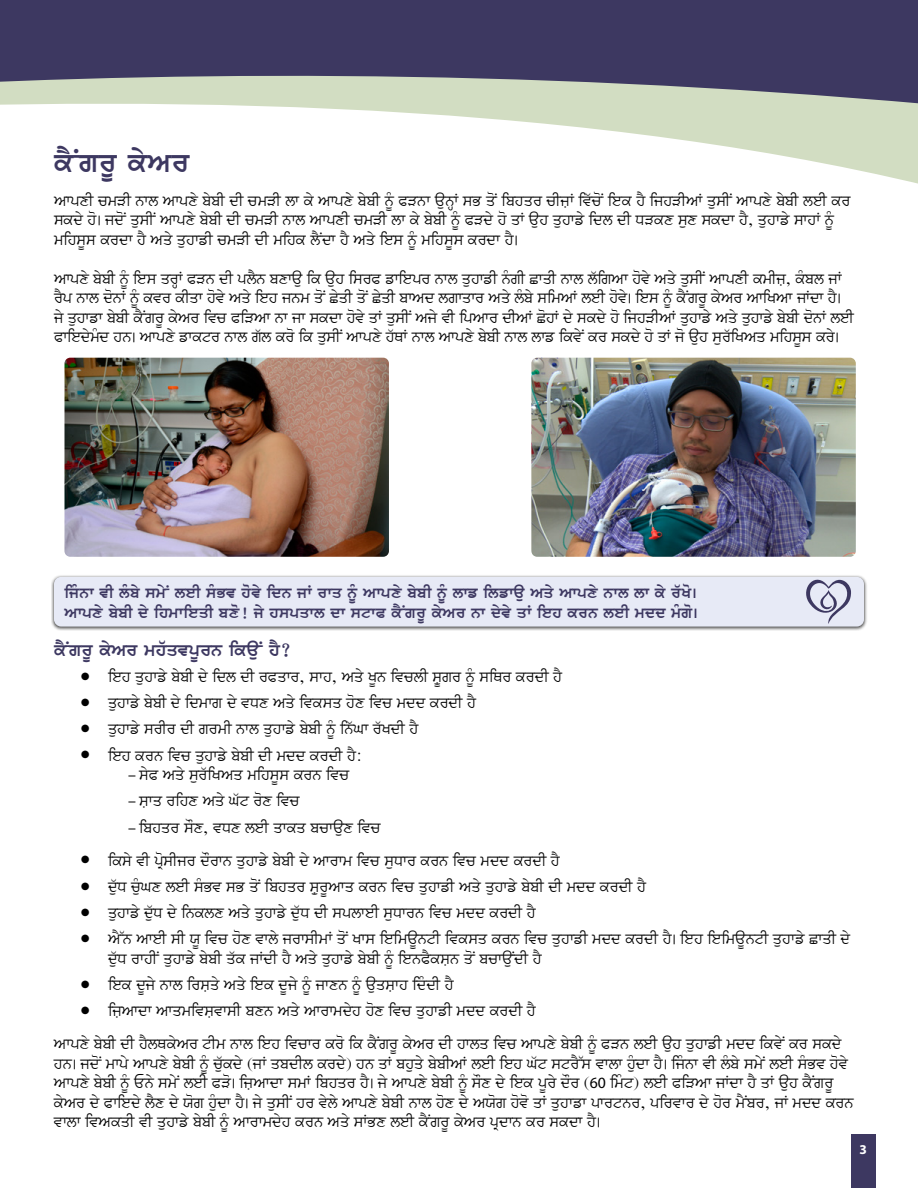
<style>
.page{position:relative;width:918px;height:1188px;background:#fff}
.page>*{position:absolute;margin:0;border:0;box-sizing:border-box;transform-origin:0 0}
.t1{font:700 28.5px "Samtol";color:#3d3861}
.t2{font:700 18px "Samtol";letter-spacing:-.01em;color:#3d3861}
.t3{font:15.75px/19.5px "Samtol";letter-spacing:-.01em;color:#000}
.t4{font:700 15.75px/19.5px "Samtol";color:#3d3861}
.t5{font:700 13.5px "Myriad Pro";color:#fff}
.s1{font-family:"Myriad Pro"}
</style>
<div class="page">
<div style="left:851px;top:1134px;width:24px;height:54px;background:#3d3861"></div>
<svg style="left:0;top:0;width:918px;height:171px"></svg>
<div style="left:51px;top:574px;width:817px;height:57px;background:#000;opacity:.75"></div>
<div style="left:54px;top:577px;width:810px;height:50px;background:#e7eaf6;border-radius:7px"></div>
<img style="left:64px;top:358px;width:325px;height:199px">
<img style="left:531px;top:358px;width:325px;height:199px">
<svg style="left:800px;top:574px;width:52px;height:50px"></svg>
<h1 class="t1" style="left:54px;top:145px;width:137px">KYNGRUKYAR</h1>
<p class="t3" style="left:54px;top:191px;width:798px">AFPXI CMVI NFL AFPXY BYBI DI CMVI LF KY AFPXY BYBI NUMPVNF AUNHF SB QON IBHQR CIJLF IVWCON IEK HYIJHVIAF QUSIN AFPXY BYBI LEI KR<br>SKDY HO[ JDON QUSIN AFPXY BYBI DI CMVI NFL AFPXI CMVI LF KY BYBI NUMPVDY HO QF AUH QUHFZY IDL DI DVKX SUX SKDF HY, QUHFZY SFHF NUM<br>MIHSUS KRDF HYAQY QUHFZI CMVI DI MIHK LYNDF HYAQY IES NUMMIHSUS KRDF HY[</p>
<p class="t3" style="left:54px;top:269px;width:802px">AFPXY BYBI NUM IES QRHF PVN DI PLYN BXFAU IK AUH ISRP ZFIEPR NFL QUHFZI NMGI CFQI NFL LWIGAF HOVY AQY QUSIN AFPXI KMIJL, KMBL JF RYP NFL DONF NUM KVR KIQF HOVY AQY IEH JNM QON CYQI QON CYQI BFAD LGFQFR AQY LMBY SIMAF LEI HOVY[ IES NUM KYNGRU KYAR AFIKAF JFDF HY[ JY QUHFZF BYBI KYNGRU KYAR IVC PIVAF NF JF SKDF HOVY QF QUSIN AJY VI IPAFR DIAF COHF DY SKDY HO IJHVIAF QUHFZY AQY QUHFZY BYBI DONF LEI PFIEDYMMD HN[ AFPXY ZFKTR NFL GWL KRO IK QUSIN AFPXY HWQF NFL AFPXY BYBI NFL LFZ IKVYN KR SKDY HO QF JO AUH SURWIKAQ MIHSUS KRY[</p>
<p class="t4" style="left:64px;top:584px;width:638px">IJMNF VI LMBYSMYN LEI SMBV HOVYIDN JF RFQ NUM AFPXYBYBI NUM LFZ ILZFAUAQYAFPXYNFL LF KYRWKO[<br>AFPXYBYBI DYIHMFIEQI BXO! JYHSPQFL DF STFP KYNGRUKYAR NF DYVYQF IEH KRN LEI MDD MMGO[</p>
<p class="t2" style="left:54px;top:639px;width:238px">KYNGRUKYAR MHWQVPURN IKAUN HY?</p>
<p class="t3" style="left:81px;top:668px;width:491px">● IEH QUHFZY BYBI DY IDL DI RPQFR, SFH, AQY KUN IVCLI SLUGR NUMSIQR KRDI HY</p>
<p class="t3" style="left:81px;top:694px;width:405px">● QUHFZY BYBI DY IDMFG DY VDX AQY IVKSQ HOX IVC MDD KRDI HY</p>
<p class="t3" style="left:81px;top:720px;width:347px">● QUHFZY SRIR DI GRMI NFL QUHFZY BYBI NUMINWGF RWKDI HY</p>
<p class="t3" style="left:81px;top:746px;width:285px">● IEH KRN IVC QUHFZY BYBI DI MDD KRDI HY:</p>
<p class="t3" style="left:128px;top:766px;width:223px"><span class="s1">–</span> SYP AQY SURWIKAQ MIHSUS KRN IVC</p>
<p class="t3" style="left:128px;top:792px;width:173px"><span class="s1">–</span> SLFQ RIHX AQY GWT ROX IVC</p>
<p class="t3" style="left:128px;top:818px;width:254px"><span class="s1">–</span> IBHQR SOX, VDX LEI QFKQ BCFAUX IVC</p>
<p class="t3" style="left:81px;top:851px;width:489px">● IKSY VI PROSIJR DORFN QUHFZY BYBI DY AFRFM IVC SUDFR KRN IVC MDD KRDI HY</p>
<p class="t3" style="left:81px;top:878px;width:575px">● DUWD CUMGX LEI SMBV SB QON IBHQR SLURUAFQ KRN IVC QUHFZI AQY QUHFZY BYBI DI MDD KRDI HY</p>
<p class="t3" style="left:81px;top:904px;width:464px">● QUHFZY DUWD DY INKLX AQY QUHFZY DUWD DI SPLFEI SUDFRN IVC MDD KRDI HY</p>
<p class="t3" style="left:108px;top:930px;width:744px;text-indent:-27px">● AYWN AFEI SI XU IVC HOX VFLY JRFSIMF QON KFS IEIMAUNTI IVKSQ KRN IVC QUHFZI MDD KRDI HY[ IEH IEIMAUNTI QUHFZY CFQI DY<br>DUWD RFHIN QUHFZY BYBI QWK JFDI HYAQY QUHFZY BYBI NUMIENPYKSLN QON BCFAUNDI HY</p>
<p class="t3" style="left:81px;top:976px;width:382px">● IEK DUJY NFL IRSLQY AQY IEK DUJY NUMJFXN NUMAUQSLFH IDMDI HY</p>
<p class="t3" style="left:54px;top:995px;width:789px;line-height:33px;text-indent:27px">● IJLAFDF AFQMIVSLVFSI BXN AQY AFRFMDYH HOX IVC QUHFZI MDD KRDI HY<br>AFPXY BYBI DI HYLQKYAR TIM NFL IEH IVCFR KRO IK KYNGRU KYAR DI HFLQ IVC AFPXY BYBI NUMPVN LEI AUH QUHFZI MDD IKVYN KR SKDY</p>
<p class="t3" style="left:54px;top:1055px;width:801px">HN[ JDON MFPY AFPXY BYBI NUMCUWKDY (JF QBDIL KRDY) HN QF BHUQY BYBIAF LEI IEH GWT STRYWS VFLF HUMDF HY[ IJMNF VI LMBY SMYN LEI SMBV HOVY AFPXY BYBI NUMENY SMYN LEI PVO[ IJLAFDF SMF IBHQR HY[ JY AFPXY BYBI NUMSOX DY IEK PURY DOR (<span class="s1">60</span> IMMT) LEI PIVAF JFDF HYQF AUH KYNGRU KYAR DY PFIEDY LYX DY XOG HUMDF HY[ JY QUSIN HR VYLY AFPXY BYBI NFL HOX DY AXOG HOVO QF QUHFZF PFRTNR, PIRVFR DY HOR MYNBR, JF MDD KRN VFLF IVAKQI VI QUHFZY BYBI NUMAFRFMDYH KRN AQY SFBX LEI KYNGRU KYAR PRDFN KR SKDF HY[</p>
<p class="t5" style="left:860px;top:1140px;width:9px">3</p>
</div>
